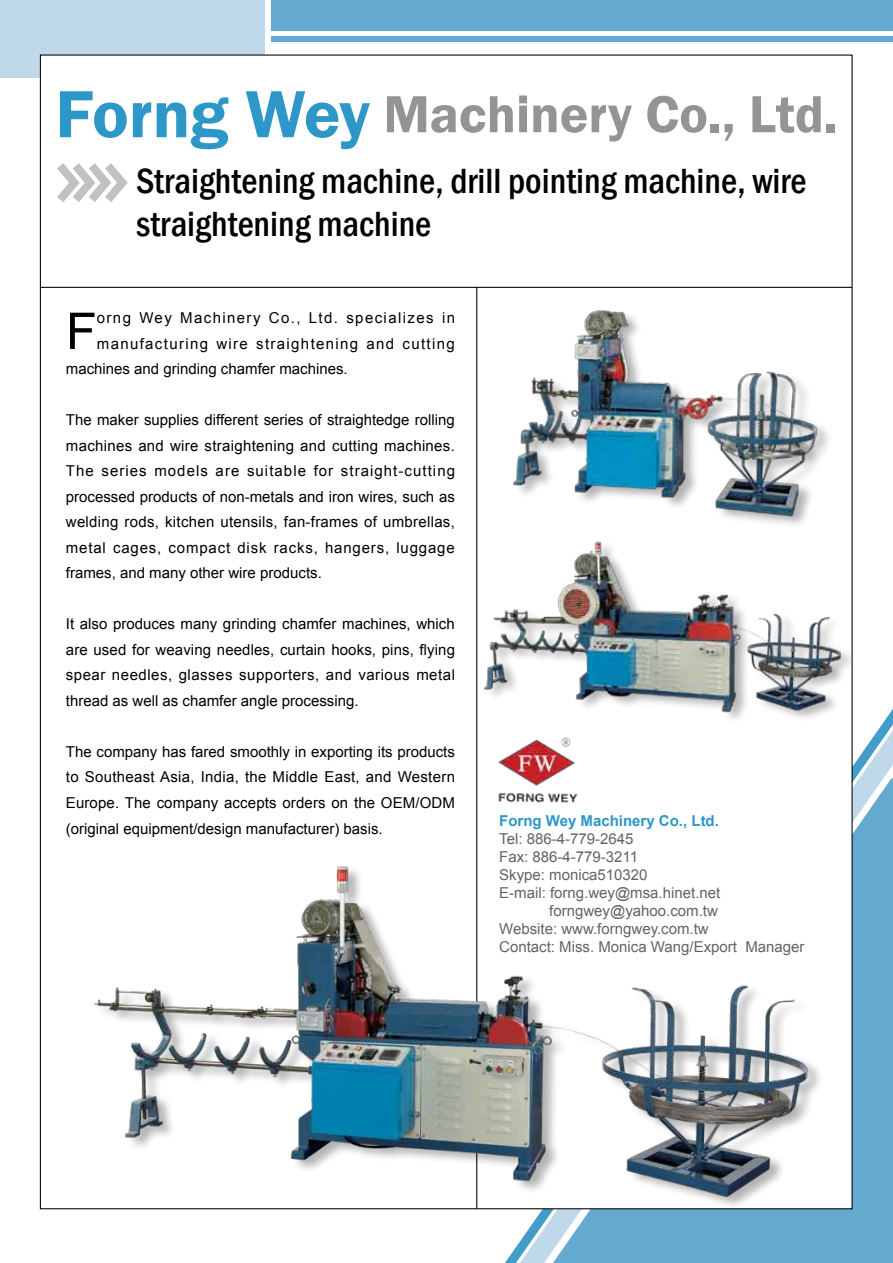
<style>
.page{position:relative;width:893px;height:1263px;background:#fff}
.page>*{position:absolute;margin:0;border:0;box-sizing:border-box;transform-origin:0 0}
.t1{font:600 54px "Franklin Gothic";color:#949494}
.t2{font:50.55px "Arial";color:#000}
.t3{font:500 condensed 36px/43.2px "Franklin Gothic";color:#000}
.t4{font:15px/25.5px "Arial";color:#000;text-align:justify}
.t5{font:15px "Arial";color:#636363}
.t6{font:15px "Arial";letter-spacing:.09em;color:#000}
.t7{font:15px "Arial";letter-spacing:.095em;color:#000}
.t8{font:700 15px "Arial";color:#2d97c7}
.s1{font-size:69px;color:#2d97c7}
</style>
<div class="page">
<div style="left:0;top:0;width:264px;height:78px;background:#bfd9eb"></div>
<div style="left:271px;top:37px;width:622px;height:5px;background:#64a9d0"></div>
<div style="left:271px;top:0;width:622px;height:31px;background:#64a9d0"></div>
<div style="left:553px;top:778px;width:340px;height:485px;background:#64a9d0"></div>
<div style="left:40px;top:55px;width:812px;height:1154px;background:#fff"></div>
<hr style="left:40px;top:287px;width:812px;height:1px;background:#000">
<svg style="left:57px;top:163px;width:71px;height:39px"></svg>
<hr style="left:476px;top:287px;width:1px;height:922px;background:#000">
<div style="left:95px;top:865px;width:747px;height:374px;background:#000;opacity:.3"></div>
<img style="left:94px;top:854px;width:721px;height:350px">
<img style="left:513px;top:310px;width:314px;height:215px">
<img style="left:484px;top:541px;width:359px;height:179px">
<img style="left:498px;top:737px;width:80px;height:66px">
<h1 class="t1" style="left:55px;top:81px;width:784px"><span class="s1">Forng Wey</span> Machinery Co., Ltd.</h1>
<h3 class="t3" style="left:136px;top:159px;width:672px">Straightening machine, drill pointing machine, wire straightening machine</h3>
<h2 class="t2" style="left:66px;top:298px;width:32px">F</h2>
<p class="t7" style="left:97px;top:308px;width:360px">orng Wey Machinery Co., Ltd. specializes in</p>
<p class="t6" style="left:97px;top:334px;width:359px">manufacturing wire straightening and cutting</p>
<p class="t4" style="left:66px;top:357px;width:283px">machines and grinding chamfer machines.</p>
<p class="t4" style="left:66px;top:408px;width:391px">The maker supplies different series of straightedge rolling machines and wire straightening and cutting machines.<br>The series models are suitable for straight-cutting processed products of non-metals and iron wires, such as welding rods, kitchen utensils, fan-frames of umbrellas, metal cages, compact disk racks, hangers, luggage frames, and many other wire products.</p>
<p class="t4" style="left:66px;top:612px;width:391px">It also produces many grinding chamfer machines, which are used for weaving needles, curtain hooks, pins, flying spear needles, glasses supporters, and various metal thread as well as chamfer angle processing.</p>
<p class="t4" style="left:66px;top:739px;width:391px">The company has fared smoothly in exporting its products to Southeast Asia, India, the Middle East, and Western Europe. The company accepts orders on the OEM/ODM (original equipment/design manufacturer) basis.</p>
<p class="t8" style="left:499px;top:810px;width:221px">Forng Wey Machinery Co., Ltd.</p>
<p class="t5" style="left:499px;top:828px;width:136px">Tel: 886-4-779-2645</p>
<p class="t5" style="left:499px;top:846px;width:140px">Fax: 886-4-779-3211</p>
<p class="t5" style="left:499px;top:864px;width:150px">Skype: monica510320</p>
<p class="t5" style="left:499px;top:882px;width:223px">E-mail: forng.wey@msa.hinet.net</p>
<p class="t5" style="left:549px;top:900px;width:170px">forngwey@yahoo.com.tw</p>
<p class="t5" style="left:499px;top:918px;width:211px">Website: www.forngwey.com.tw</p>
<p class="t5" style="left:499px;top:936px;width:307px">Contact: Miss. Monica Wang/Export Manager</p>
</div>
